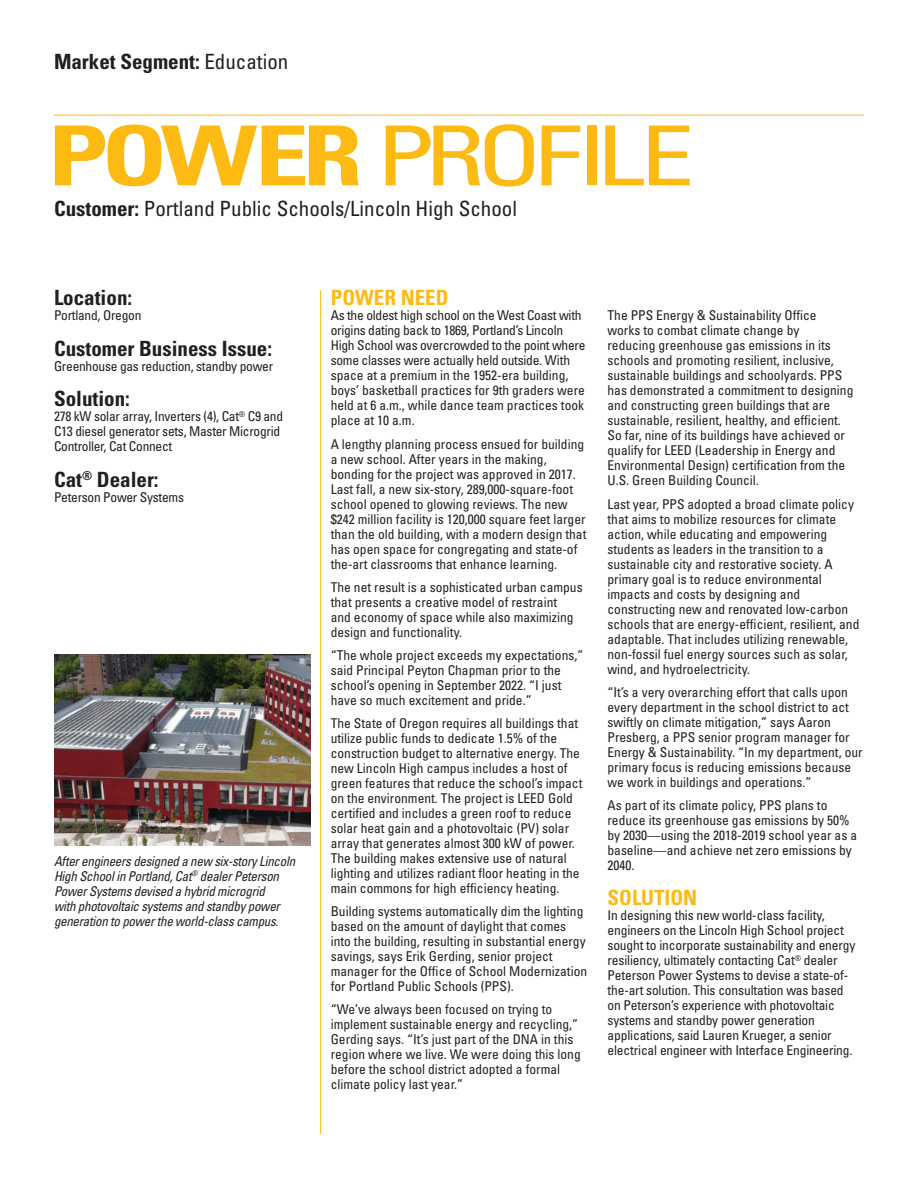
<style>
.page{position:relative;width:918px;height:1188px;background:#fff}
.page>*{position:absolute;margin:0;border:0;box-sizing:border-box;transform-origin:0 0}
.t1{font:condensed 82.8px "Univers LT Std";letter-spacing:-.08em;color:#fcba13;scale:1.3 1}
.Subhead{font:700 condensed 21px "Univers LT Std";color:#231f20}
.Subhead-2{font:condensed 21px "Univers LT Std";color:#231f20}
.Subhead-3{font:700 condensed 21px "Univers LT Std";color:#fcba13}
.Body_Copy{font:condensed 13.5px/15px "Univers LT Std";color:#231f20}
.Body_Copy-2{font:condensed 13.5px/15px "Univers LT Std";letter-spacing:-.02em;color:#231f20}
.Body_Copy-3{font:italic condensed 13.5px/15px "Univers LT Std";letter-spacing:-.02em;color:#231f20;scale:.96 1}
.s1{font-weight:400}
.s2{font-weight:700}
</style>
<div class="page">
<img style="left:54px;top:654px;width:256px;height:192px">
<hr style="left:320px;top:290px;width:1px;height:844px;background:#fcba13">
<hr style="left:54px;top:115px;width:810px;height:1px;background:#fcba13">
<p class="Subhead" style="left:54px;top:49px;width:236px">Market Segment: <span class="s1">Education</span></p>
<p class="t1" style="left:48px;top:103px;width:499px"><span class="s2">POWER</span> PROFILE</p>
<p class="Subhead-2" style="left:54px;top:195px;width:465px"><span class="s2">Customer:</span> Portland Public Schools/Lincoln High School</p>
<p class="Subhead" style="left:54px;top:285px;width:80px">Location:</p>
<p class="Body_Copy-2" style="left:54px;top:308px;width:89px">Portland, Oregon</p>
<p class="Subhead" style="left:54px;top:336px;width:220px">Customer Business Issue:</p>
<p class="Body_Copy-2" style="left:54px;top:358px;width:221px">Greenhouse gas reduction, standby power</p>
<p class="Subhead" style="left:54px;top:386px;width:77px">Solution:</p>
<p class="Body_Copy-2" style="left:54px;top:409px;width:231px">278 kW solar array, Inverters (4), Cat<sup>®</sup> C9 and<br>C13 diesel generator sets, Master Microgrid<br>Controller, Cat Connect</p>
<p class="Subhead" style="left:54px;top:466px;width:106px">Cat<sup>®</sup> Dealer:</p>
<p class="Body_Copy-2" style="left:54px;top:489px;width:132px">Peterson Power Systems</p>
<p class="Body_Copy-3" style="left:54px;top:854px;width:253px">After engineers designed a new six-story Lincoln High School in Portland, Cat<sup>®</sup> dealer Peterson Power Systems devised a hybrid microgrid<br>with photovoltaic systems and standby power generation to power the world-class campus.</p>
<p class="Subhead-3" style="left:331px;top:285px;width:119px">POWER NEED</p>
<p class="Body_Copy-2" style="left:331px;top:308px;width:256px">As the oldest high school on the West Coast with origins dating back to 1869, Portland’s Lincoln High School was overcrowded to the point where some classes were actually held outside. With space at a premium in the 1952-era building, boys’ basketball practices for 9th graders were held at 6 a.m., while dance team practices took place at 10 a.m.</p>
<p class="Body_Copy" style="left:331px;top:436px;width:257px">A lengthy planning process ensued for building a new school. After years in the making, bonding for the project was approved in 2017.<br>Last fall, a new six-story, 289,000-square-foot school opened to glowing reviews. The new $242 million facility is 120,000 square feet larger than the old building, with a modern design that has open space for congregating and state-of the-art classrooms that enhance learning.</p>
<p class="Body_Copy" style="left:331px;top:579px;width:253px">The net result is a sophisticated urban campus that presents a creative model of restraint<br>and economy of space while also maximizing design and functionality.</p>
<p class="Body_Copy" style="left:331px;top:647px;width:254px">“The whole project exceeds my expectations,” said Principal Peyton Chapman prior to the school’s opening in September 2022. “I just have so much excitement and pride.”</p>
<p class="Body_Copy" style="left:331px;top:715px;width:253px">The State of Oregon requires all buildings that utilize public funds to dedicate 1.5% of the construction budget to alternative energy. The new Lincoln High campus includes a host of green features that reduce the school’s impact on the environment. The project is LEED Gold certified and includes a green roof to reduce solar heat gain and a photovoltaic (PV) solar array that generates almost 300 kW of power.<br>The building makes extensive use of natural lighting and utilizes radiant floor heating in the main commons for high efficiency heating.</p>
<p class="Body_Copy" style="left:331px;top:903px;width:258px">Building systems automatically dim the lighting based on the amount of daylight that comes into the building, resulting in substantial energy savings, says Erik Gerding, senior project manager for the Office of School Modernization for Portland Public Schools (PPS).</p>
<p class="Body_Copy" style="left:331px;top:1002px;width:252px">“We’ve always been focused on trying to implement sustainable energy and recycling,” Gerding says. “It’s just part of the DNA in this region where we live. We were doing this long before the school district adopted a formal climate policy last year.”</p>
<p class="Body_Copy" style="left:608px;top:308px;width:247px">The PPS Energy &amp; Sustainability Office<br>works to combat climate change by<br>reducing greenhouse gas emissions in its schools and promoting resilient, inclusive, sustainable buildings and schoolyards. PPS has demonstrated a commitment to designing and constructing green buildings that are sustainable, resilient, healthy, and efficient.<br>So far, nine of its buildings have achieved or qualify for LEED (Leadership in Energy and Environmental Design) certification from the U.S. Green Building Council.</p>
<p class="Body_Copy" style="left:608px;top:496px;width:253px">Last year, PPS adopted a broad climate policy that aims to mobilize resources for climate action, while educating and empowering students as leaders in the transition to a sustainable city and restorative society. A primary goal is to reduce environmental impacts and costs by designing and constructing new and renovated low-carbon schools that are energy-efficient, resilient, and adaptable. That includes utilizing renewable, non-fossil fuel energy sources such as solar, wind, and hydroelectricity.</p>
<p class="Body_Copy" style="left:608px;top:684px;width:257px">“It’s a very overarching effort that calls upon every department in the school district to act swiftly on climate mitigation,” says Aaron Presberg, a PPS senior program manager for Energy &amp; Sustainability. “In my department, our primary focus is reducing emissions because we work in buildings and operations.”</p>
<p class="Body_Copy" style="left:608px;top:797px;width:251px">As part of its climate policy, PPS plans to reduce its greenhouse gas emissions by 50% by 2030—using the 2018-2019 school year as a baseline—and achieve net zero emissions by 2040.</p>
<p class="Subhead-3" style="left:608px;top:885px;width:91px">SOLUTION</p>
<p class="Body_Copy" style="left:608px;top:908px;width:249px">In designing this new world-class facility, engineers on the Lincoln High School project sought to incorporate sustainability and energy resiliency, ultimately contacting Cat<sup>®</sup> dealer Peterson Power Systems to devise a state-of&shy;the-art solution. This consultation was based on Peterson’s experience with photovoltaic systems and standby power generation applications, said Lauren Krueger, a senior electrical engineer with Interface Engineering.</p>
</div>
